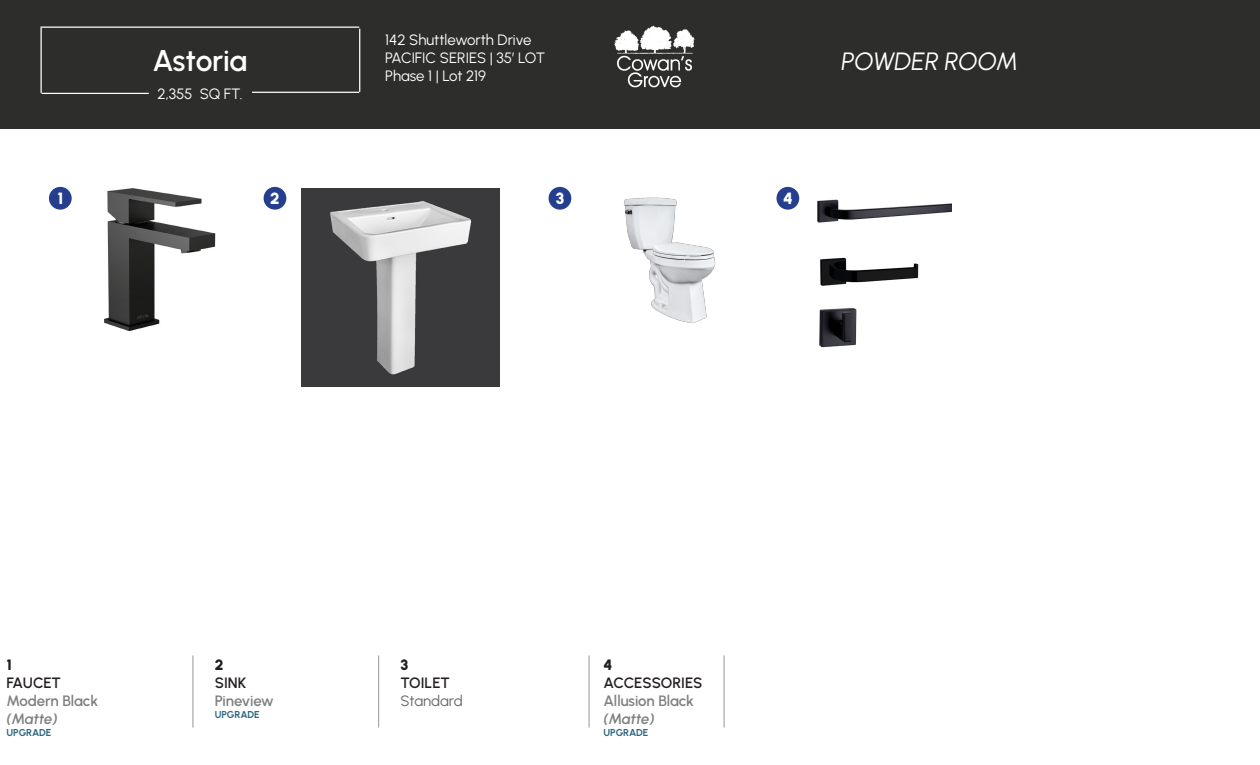
<style>
.page{position:relative;width:1260px;height:765px;background:#fff}
.page>*{position:absolute;margin:0;border:0;box-sizing:border-box;transform-origin:0 0}
.t1{font:600 30px "Urbanist";letter-spacing:-.01em;color:#fff}
.t2{font:italic 25px "Urbanist";color:#fff}
.t3{font:900 16.25px "Urbanist";color:#fff}
.t4{font:15px "Urbanist";color:#fff}
.t5{font:600 15px "Urbanist";letter-spacing:-.01em;color:#7f8080}
.t6{font:600 15px "Urbanist";color:#231f20}
.t7{font:italic 600 15px "Urbanist";letter-spacing:-.005em;color:#7f8080}
.t8{font:15px "Urbanist";letter-spacing:-.005em;color:#67676a}
.t9{font:900 15px "Urbanist";color:#231f20}
.t10{font:700 10px "Urbanist";letter-spacing:-.01em;color:#2e6781}
</style>
<div class="page">
<div style="left:0;top:0;width:1260px;height:129px;background:#2d2d2c"></div>
<hr style="left:42px;top:93px;width:107px;height:1px;background:#fff">
<hr style="left:41px;top:28px;width:1px;height:65px;background:#fff">
<hr style="left:41px;top:27px;width:318px;height:1px;background:#fff">
<hr style="left:359px;top:29px;width:1px;height:63px;background:#fff">
<hr style="left:252px;top:92px;width:107px;height:1px;background:#fff">
<img style="left:614px;top:25px;width:81px;height:63px">
<hr style="left:193px;top:656px;width:1px;height:72px;background:#2d272a">
<hr style="left:378px;top:656px;width:1px;height:72px;background:#2d272a">
<hr style="left:589px;top:656px;width:1px;height:72px;background:#2d272a">
<hr style="left:724px;top:656px;width:1px;height:72px;background:#2d272a">
<div style="left:49px;top:187px;width:23px;height:23px;background:#253f8e;border-radius:50%"></div>
<img style="left:104px;top:188px;width:112px;height:142px">
<div style="left:264px;top:187px;width:22px;height:23px;background:#253f8e;border-radius:50%"></div>
<img style="left:302px;top:188px;width:197px;height:198px">
<div style="left:549px;top:187px;width:22px;height:23px;background:#253f8e;border-radius:50%"></div>
<img style="left:624px;top:197px;width:92px;height:126px">
<div style="left:776px;top:187px;width:23px;height:23px;background:#253f8e;border-radius:50%"></div>
<img style="left:817px;top:199px;width:135px;height:24px">
<img style="left:820px;top:257px;width:99px;height:29px">
<img style="left:819px;top:308px;width:38px;height:40px">
<p class="t3" style="left:57px;top:187px;width:7px">1</p>
<p class="t1" style="left:152px;top:41px;width:97px">Astoria</p>
<p class="t4" style="left:158px;top:84px;width:86px">2,355 SQ FT.</p>
<p class="t4" style="left:385px;top:30px;width:148px">142 Shuttleworth Drive</p>
<p class="t4" style="left:385px;top:48px;width:161px">PACIFIC SERIES | 35’ LOT</p>
<p class="t4" style="left:385px;top:66px;width:102px">Phase 1 | Lot 219</p>
<p class="t3" style="left:270px;top:187px;width:11px">2</p>
<p class="t3" style="left:556px;top:187px;width:10px">3</p>
<p class="t3" style="left:783px;top:187px;width:11px">4</p>
<p class="t2" style="left:841px;top:45px;width:179px">POWDER ROOM</p>
<p class="t9" style="left:6px;top:654px;width:7px">1</p>
<p class="t6" style="left:6px;top:672px;width:56px">FAUCET</p>
<p class="t5" style="left:6px;top:690px;width:93px">Modern Black</p>
<p class="t7" style="left:6px;top:708px;width:53px">(Matte)</p>
<p class="t10" style="left:6px;top:725px;width:46px">UPGRADE</p>
<p class="t9" style="left:215px;top:654px;width:10px">2</p>
<p class="t6" style="left:215px;top:672px;width:33px">SINK</p>
<p class="t5" style="left:215px;top:690px;width:61px">Pineview</p>
<p class="t10" style="left:215px;top:707px;width:46px">UPGRADE</p>
<p class="t9" style="left:400px;top:654px;width:9px">3</p>
<p class="t6" style="left:400px;top:672px;width:51px">TOILET</p>
<p class="t8" style="left:400px;top:691px;width:64px">Standard</p>
<p class="t9" style="left:604px;top:654px;width:10px">4</p>
<p class="t6" style="left:604px;top:672px;width:100px">ACCESSORIES</p>
<p class="t5" style="left:604px;top:690px;width:92px">Allusion Black</p>
<p class="t7" style="left:604px;top:708px;width:53px">(Matte)</p>
<p class="t10" style="left:604px;top:725px;width:46px">UPGRADE</p>
</div>
